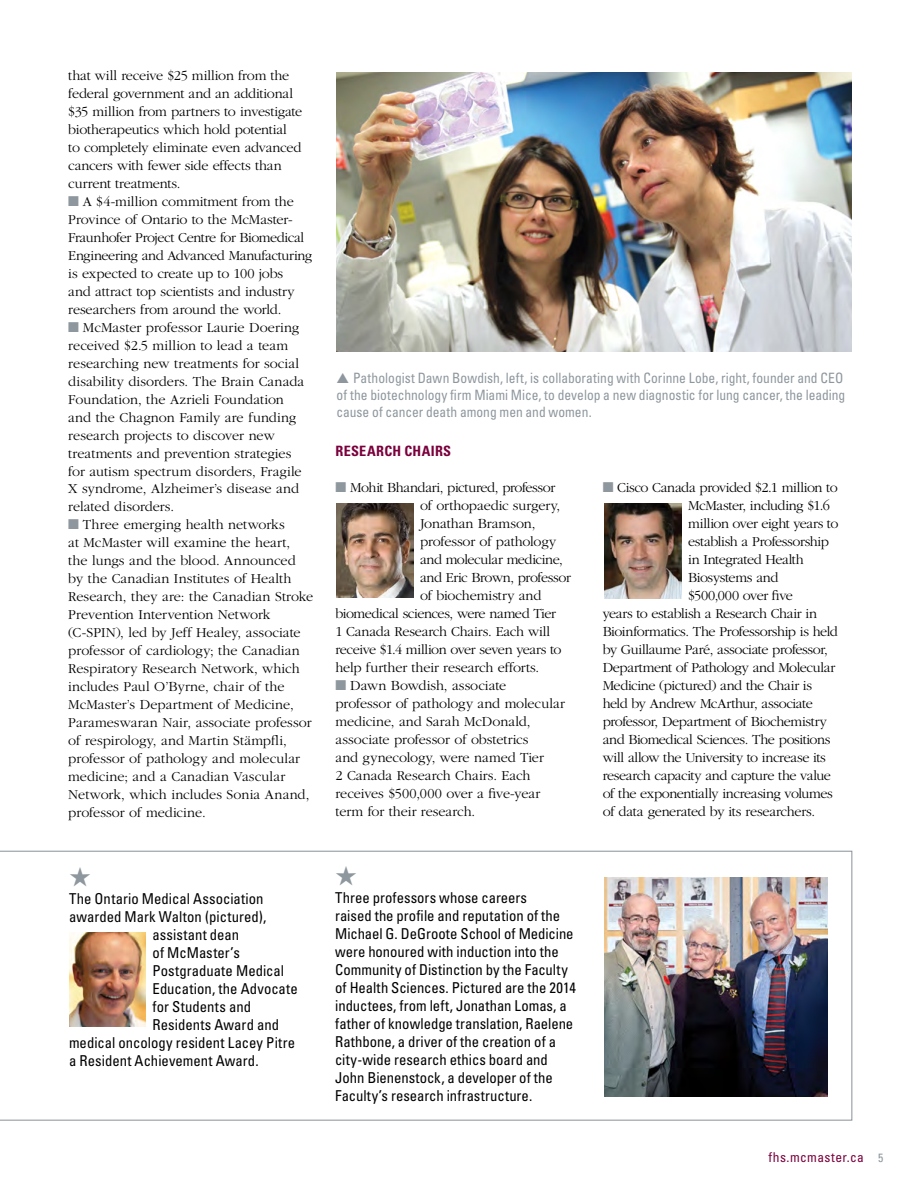
<style>
.page{position:relative;width:918px;height:1188px;background:#fff}
.page>*{position:absolute;margin:0;border:0;box-sizing:border-box;transform-origin:0 0}
.t1{font:condensed 15px/18px "Univers";color:#000}
.t2{font:300 14.25px/18px "Garamond";letter-spacing:-.01em;color:#000}
.t3{font:300 14.25px "Garamond";letter-spacing:-.03em;color:#000}
.t4{font:condensed 14.25px/17.1px "Univers LT Std";color:#8e979d;scale:.95 1}
.t5{font:700 condensed 14.25px "Univers";letter-spacing:.02em;color:#7a003c}
.t6{font:condensed 13.5px "Univers";letter-spacing:.025em;color:#7a003c}
.s1{color:#8e979d}
.s2{font-size:12px;color:#8e979d}
</style>
<div class="page">
<svg style="left:0;top:851px;width:852px;height:270px"></svg>
<img style="left:336px;top:72px;width:516px;height:279px">
<img style="left:337px;top:503px;width:76px;height:95px">
<img style="left:605px;top:504px;width:76px;height:94px">
<img style="left:605px;top:877px;width:222px;height:220px">
<img style="left:69px;top:932px;width:77px;height:95px">
<svg style="left:70px;top:867px;width:20px;height:19px"></svg>
<svg style="left:336px;top:866px;width:20px;height:19px"></svg>
<p class="t2" style="left:68px;top:66px;width:236px">that will receive $25 million from the federal government and an additional $35 million from partners to investigate biotherapeutics which hold potential<br>to completely eliminate even advanced cancers with fewer side effects than current treatments.</p>
<p class="t2" style="left:68px;top:192px;width:246px"><span class="s1">■</span> A $4-million commitment from the Province of Ontario to the McMaster-Fraunhofer Project Centre for Biomedical Engineering and Advanced Manufacturing is expected to create up to 100 jobs<br>and attract top scientists and industry researchers from around the world.</p>
<p class="t2" style="left:68px;top:318px;width:238px"><span class="s1">■</span> McMaster professor Laurie Doering received $2.5 million to lead a team researching new treatments for social disability disorders. The Brain Canada Foundation, the Azrieli Foundation and the Chagnon Family are funding research projects to discover new treatments and prevention strategies for autism spectrum disorders, Fragile X syndrome, Alzheimer’s disease and related disorders.</p>
<p class="t2" style="left:68px;top:516px;width:247px"><span class="s1">■</span> Three emerging health networks<br>at McMaster will examine the heart,<br>the lungs and the blood. Announced by the Canadian Institutes of Health Research, they are: the Canadian Stroke Prevention Intervention Network (C-SPIN), led by Jeff Healey, associate professor of cardiology; the Canadian Respiratory Research Network, which includes Paul O’Byrne, chair of the McMaster’s Department of Medicine, Parameswaran Nair, associate professor of respirology, and Martin Stämpfli, professor of pathology and molecular medicine; and a Canadian Vascular Network, which includes Sonia Anand, professor of medicine.</p>
<p class="t4" style="left:337px;top:369px;width:537px">▲ Pathologist Dawn Bowdish, left, is collaborating with Corinne Lobe, right, founder and CEO of the biotechnology firm Miami Mice, to develop a new diagnostic for lung cancer, the leading cause of cancer death among men and women.</p>
<p class="t5" style="left:335px;top:442px;width:117px">RESEARCH CHAIRS</p>
<p class="t3" style="left:335px;top:480px;width:221px"><span class="s1">■</span> Mohit Bhandari, pictured, professor</p>
<p class="t2" style="left:420px;top:497px;width:142px">of orthopaedic surgery,</p>
<p class="t2" style="left:420px;top:515px;width:117px">Jonathan Bramson,</p>
<p class="t2" style="left:420px;top:533px;width:138px">professor of pathology</p>
<p class="t2" style="left:420px;top:551px;width:144px">and molecular medicine,</p>
<p class="t3" style="left:420px;top:570px;width:152px">and Eric Brown, professor</p>
<p class="t2" style="left:420px;top:587px;width:123px">of biochemistry and</p>
<p class="t3" style="left:335px;top:606px;width:222px">biomedical sciences, were named Tier</p>
<p class="t2" style="left:335px;top:623px;width:216px">1 Canada Research Chairs. Each will</p>
<p class="t3" style="left:335px;top:642px;width:228px">receive $1.4 million over seven years to</p>
<p class="t2" style="left:335px;top:659px;width:205px">help further their research efforts.</p>
<p class="t2" style="left:335px;top:677px;width:231px"><span class="s1">■</span> Dawn Bowdish, associate professor of pathology and molecular medicine, and Sarah McDonald, associate professor of obstetrics<br>and gynecology, were named Tier<br>2 Canada Research Chairs. Each receives $500,000 over a five-year term for their research.</p>
<p class="t2" style="left:603px;top:479px;width:237px"><span class="s1">■</span> Cisco Canada provided $2.1 million to</p>
<p class="t3" style="left:688px;top:498px;width:143px">McMaster, including $1.6</p>
<p class="t3" style="left:688px;top:516px;width:152px">million over eight years to</p>
<p class="t3" style="left:688px;top:534px;width:142px">establish a Professorship</p>
<p class="t2" style="left:688px;top:551px;width:117px">in Integrated Health</p>
<p class="t2" style="left:688px;top:569px;width:92px">Biosystems and</p>
<p class="t3" style="left:688px;top:588px;width:106px">$500,000 over five</p>
<p class="t2" style="left:603px;top:605px;width:216px">years to establish a Research Chair in</p>
<p class="t3" style="left:603px;top:624px;width:237px">Bioinformatics. The Professorship is held</p>
<p class="t3" style="left:603px;top:642px;width:227px">by Guillaume Paré, associate professor,</p>
<p class="t3" style="left:603px;top:660px;width:234px">Department of Pathology and Molecular</p>
<p class="t2" style="left:603px;top:677px;width:211px">Medicine (pictured) and the Chair is</p>
<p class="t2" style="left:603px;top:695px;width:212px">held by Andrew McArthur, associate</p>
<p class="t3" style="left:603px;top:714px;width:226px">professor, Department of Biochemistry</p>
<p class="t3" style="left:603px;top:732px;width:229px">and Biomedical Sciences. The positions</p>
<p class="t2" style="left:603px;top:749px;width:225px">will allow the University to increase its</p>
<p class="t3" style="left:603px;top:768px;width:230px">research capacity and capture the value</p>
<p class="t3" style="left:603px;top:786px;width:232px">of the exponentially increasing volumes</p>
<p class="t2" style="left:603px;top:803px;width:214px">of data generated by its researchers.</p>
<p class="t1" style="left:69px;top:889px;width:196px">The Ontario Medical Association</p>
<p class="t1" style="left:69px;top:907px;width:199px">awarded Mark Walton (pictured),</p>
<p class="t1" style="left:152px;top:925px;width:88px">assistant dean</p>
<p class="t1" style="left:152px;top:943px;width:89px">of McMaster’s</p>
<p class="t1" style="left:152px;top:961px;width:133px">Postgraduate Medical</p>
<p class="t1" style="left:152px;top:979px;width:147px">Education, the Advocate</p>
<p class="t1" style="left:152px;top:997px;width:100px">for Students and</p>
<p class="t1" style="left:152px;top:1015px;width:128px">Residents Award and</p>
<p class="t1" style="left:69px;top:1033px;width:228px">medical oncology resident Lacey Pitre</p>
<p class="t1" style="left:69px;top:1051px;width:191px">a Resident Achievement Award.</p>
<p class="t1" style="left:335px;top:888px;width:242px">Three professors whose careers<br>raised the profile and reputation of the Michael G. DeGroote School of Medicine were honoured with induction into the Community of Distinction by the Faculty of Health Sciences. Pictured are the 2014 inductees, from left, Jonathan Lomas, a father of knowledge translation, Raelene Rathbone, a driver of the creation of a city-wide research ethics board and John Bienenstock, a developer of the Faculty’s research infrastructure.</p>
<p class="t6" style="left:769px;top:1148px;width:116px">fhs.mcmaster.ca <span class="s2">5</span></p>
</div>
